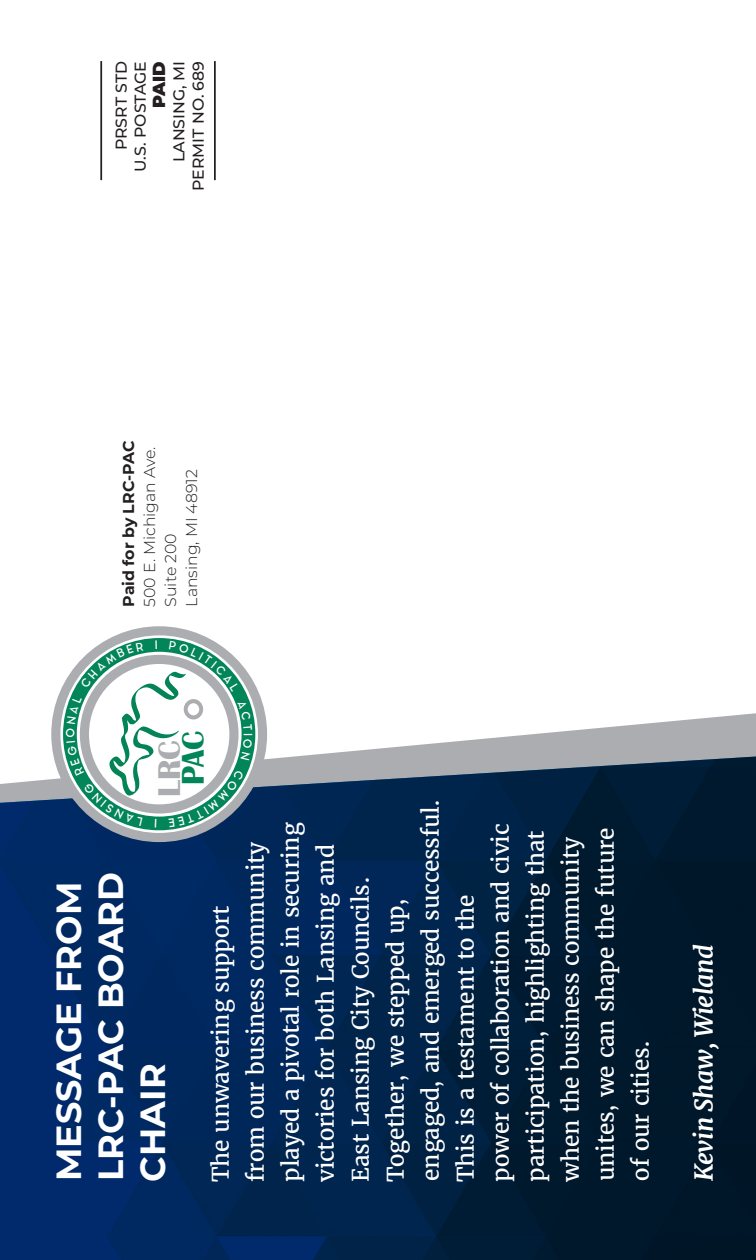
<style>
.page{position:relative;width:756px;height:1260px;background:#fff}
.page>*{position:absolute;margin:0;border:0;box-sizing:border-box;transform-origin:0 0}
.t1{font:700 35px/42px "Montserrat";color:#fff}
.t2{font:700 32.38px "Britannic";color:#abadb0}
.t3{font:700 32.38px "Britannic";color:#028558}
.t4{font:italic 700 24.5px "Merriweather";letter-spacing:-.01em;color:#fff}
.t5{font:22.75px/35px "Merriweather";letter-spacing:-.01em;color:#fff}
.t6{font:900 17.5px "Montserrat";color:#231f20}
.t7{font:500 15.75px/19.2px "Montserrat";color:#231f20;text-align:right}
.t8{font:300 15.75px/21px "Montserrat";color:#231f20}
.t9{font:700 15.75px "Montserrat";color:#231f20}
.t10{font:11.55px "Aqua Grotesque";color:#fff}
</style>
<div class="page">
<svg style="left:51px;top:713px;width:705px;height:44px"></svg>
<img style="left:0;top:757px;width:756px;height:503px">
<svg style="left:56px;top:631px;width:207px;height:207px"></svg>
<div style="left:51px;top:626px;width:216px;height:216px;border:9px solid #abadb0;border-radius:50%"></div>
<hr style="left:100px;top:61px;width:2px;height:119px;background:#231f20">
<hr style="left:214px;top:61px;width:2px;height:119px;background:#231f20">
<svg style="left:67px;top:640px;width:185px;height:188px"></svg>
<p class="t7" style="left:111px;top:172px;width:112px;rotate:-90deg">PRSRT STD<br>U.S. POSTAGE</p>
<p class="t6" style="left:146px;top:108px;width:48px;rotate:-90deg">PAID</p>
<p class="t7" style="left:169px;top:191px;width:131px;rotate:-90deg">LANSING, MI<br>PERMIT NO. 689</p>
<p class="t9" style="left:117px;top:607px;width:168px;rotate:-90deg">Paid for by LRC-PAC</p>
<p class="t8" style="left:139px;top:607px;width:161px;rotate:-90deg">500 E. Michigan Ave.<br>Suite 200<br>Lansing, MI 48912</p>
<p class="t10" style="left:64px;top:738px;width:12px;rotate:-90deg">O</p>
<p class="t10" style="left:254px;top:733px;width:5px;rotate:90deg">I</p>
<h2 class="t2" style="left:151px;top:797px;width:58px;rotate:-90deg">LRC</h2>
<h2 class="t3" style="left:175px;top:785px;width:56px;rotate:-90deg">PAC</h2>
<h1 class="t1" style="left:46px;top:1182px;width:311px;rotate:-90deg">MESSAGE FROM<br>LRC-PAC BOARD<br>CHAIR</h1>
<p class="t5" style="left:203px;top:1182px;width:385px;rotate:-90deg">The unwavering support<br>from our business community played a pivotal role in securing victories for both Lansing and<br>East Lansing City Councils.<br>Together, we stepped up, engaged, and emerged successful.<br>This is a testament to the<br>power of collaboration and civic participation, highlighting that when the business community unites, we can shape the future<br>of our cities.</p>
<p class="t4" style="left:689px;top:1181px;width:239px;rotate:-90deg">Kevin Shaw, Wieland</p>
</div>
